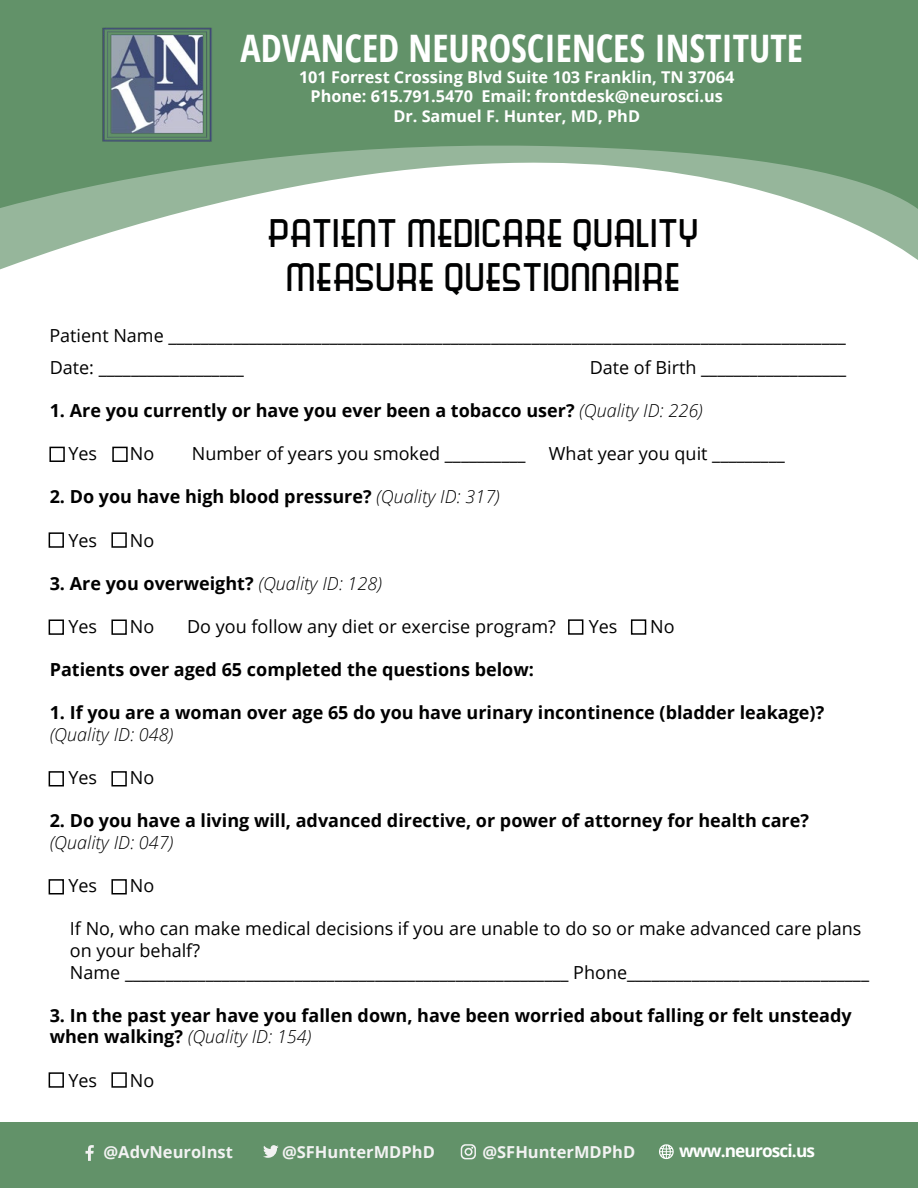
<style>
.page{position:relative;width:918px;height:1188px;background:#fff}
.page>*{position:absolute;margin:0;border:0;box-sizing:border-box;transform-origin:0 0}
.t1{font:700 37.95px "Open Sans Condensed";color:#fff}
.t2{font:37.2px/44.7px "Science Fair";color:#000101;text-align:center}
.t3{font:18px/21.6px "Open Sans";color:#000}
.t4{font:700 18px/21.6px "Open Sans";color:#000}
.t5{font:italic 300 18px "Open Sans";color:#000}
.t6{font:700 17.25px "Open Sans";letter-spacing:-.05em;color:#fff}
.t7{font:700 16.5px "Open Sans";color:#f2f2f2}
.t8{font:700 16.35px/19.5px "Open Sans";color:#fff;text-align:center}
.s1{font-weight:300;font-style:italic}
</style>
<div class="page">
<svg style="left:0;top:0;width:918px;height:256px;fill:#629269"></svg>
<div style="left:0;top:1122px;width:918px;height:66px;background:#629269"></div>
<img style="left:101px;top:26px;width:112px;height:116px">
<div style="left:49px;top:447px;width:16px;height:15px;border:2px solid #000"></div>
<div style="left:112px;top:447px;width:16px;height:15px;border:2px solid #000"></div>
<div style="left:49px;top:532px;width:15px;height:16px;border:2px solid #000"></div>
<div style="left:49px;top:619px;width:15px;height:16px;border:2px solid #000"></div>
<div style="left:49px;top:771px;width:15px;height:15px;border:2px solid #000"></div>
<div style="left:49px;top:879px;width:15px;height:15px;border:2px solid #000"></div>
<div style="left:49px;top:1072px;width:15px;height:16px;border:2px solid #000"></div>
<div style="left:111px;top:532px;width:16px;height:16px;border:2px solid #000"></div>
<div style="left:111px;top:619px;width:16px;height:16px;border:2px solid #000"></div>
<div style="left:111px;top:771px;width:16px;height:15px;border:2px solid #000"></div>
<div style="left:111px;top:879px;width:16px;height:15px;border:2px solid #000"></div>
<div style="left:111px;top:1072px;width:16px;height:16px;border:2px solid #000"></div>
<svg style="left:86px;top:1145px;width:8px;height:16px"></svg>
<svg style="left:461px;top:1144px;width:15px;height:15px"></svg>
<svg style="left:263px;top:1145px;width:16px;height:13px"></svg>
<svg style="left:659px;top:1144px;width:15px;height:15px"></svg>
<div style="left:568px;top:619px;width:15px;height:16px;border:2px solid #000"></div>
<div style="left:631px;top:619px;width:15px;height:16px;border:2px solid #000"></div>
<h1 class="t1" style="left:241px;top:21px;width:564px">ADVANCED NEUROSCIENCES INSTITUTE</h1>
<p class="t8" style="left:311px;top:86px;width:414px">Phone: 615.791.5470 Email: frontdesk@neurosci.us<br>Dr. Samuel F. Hunter, MD, PhD</p>
<p class="t8" style="left:299px;top:67px;width:437px">101 Forrest Crossing Blvd Suite 103 Franklin, TN 37064</p>
<h2 class="t2" style="left:267px;top:211px;width:433px">PATIENT MEDICARE QUALITY<br>MEASURE QUESTIONNAIRE</h2>
<p class="t3" style="left:49px;top:324px;width:798px">Patient Name ____________________________________________________________________________________</p>
<p class="t3" style="left:50px;top:356px;width:196px">Date: __________________</p>
<p class="t3" style="left:590px;top:356px;width:258px">Date of Birth __________________</p>
<p class="t4" style="left:50px;top:399px;width:655px">1. Are you currently or have you ever been a tobacco user? <span class="s1">(Quality ID: 226)</span></p>
<p class="t3" style="left:68px;top:442px;width:30px">Yes</p>
<p class="t3" style="left:130px;top:442px;width:26px">No</p>
<p class="t3" style="left:192px;top:442px;width:335px">Number of years you smoked __________</p>
<p class="t3" style="left:549px;top:442px;width:237px">What year you quit _________</p>
<p class="t4" style="left:50px;top:486px;width:452px">2. Do you have high blood pressure? <span class="s1">(Quality ID: 317)</span></p>
<p class="t3" style="left:68px;top:529px;width:30px">Yes</p>
<p class="t3" style="left:130px;top:529px;width:26px">No</p>
<p class="t4" style="left:50px;top:572px;width:334px">3. Are you overweight? <span class="s1">(Quality ID: 128)</span></p>
<p class="t3" style="left:68px;top:615px;width:30px">Yes</p>
<p class="t3" style="left:130px;top:615px;width:26px">No</p>
<p class="t3" style="left:187px;top:615px;width:370px">Do you follow any diet or exercise program?</p>
<p class="t3" style="left:589px;top:615px;width:30px">Yes</p>
<p class="t3" style="left:650px;top:615px;width:26px">No</p>
<p class="t4" style="left:50px;top:658px;width:486px">Patients over aged 65 completed the questions below:</p>
<p class="t4" style="left:50px;top:702px;width:776px">1. If you are a woman over age 65 do you have urinary incontinence (bladder leakage)?</p>
<p class="t5" style="left:50px;top:722px;width:125px">(Quality ID: 048)</p>
<p class="t3" style="left:68px;top:766px;width:30px">Yes</p>
<p class="t3" style="left:130px;top:766px;width:26px">No</p>
<p class="t4" style="left:50px;top:810px;width:761px">2. Do you have a living will, advanced directive, or power of attorney for health care?</p>
<p class="t5" style="left:50px;top:830px;width:125px">(Quality ID: 047)</p>
<p class="t3" style="left:68px;top:874px;width:30px">Yes</p>
<p class="t3" style="left:130px;top:874px;width:26px">No</p>
<p class="t3" style="left:70px;top:918px;width:801px">If No, who can make medical decisions if you are unable to do so or make advanced care plans on your behalf?<br>Name _______________________________________________________ Phone______________________________</p>
<p class="t4" style="left:50px;top:1004px;width:803px">3. In the past year have you fallen down, have been worried about falling or felt unsteady when walking? <span class="s1">(Quality ID: 154)</span></p>
<p class="t3" style="left:68px;top:1069px;width:30px">Yes</p>
<p class="t3" style="left:130px;top:1069px;width:26px">No</p>
<p class="t7" style="left:104px;top:1140px;width:131px">@AdvNeuroInst</p>
<p class="t7" style="left:282px;top:1140px;width:154px">@SFHunterMDPhD</p>
<p class="t7" style="left:482px;top:1140px;width:154px">@SFHunterMDPhD</p>
<p class="t6" style="left:679px;top:1139px;width:138px">www.neurosci.us</p>
</div>
